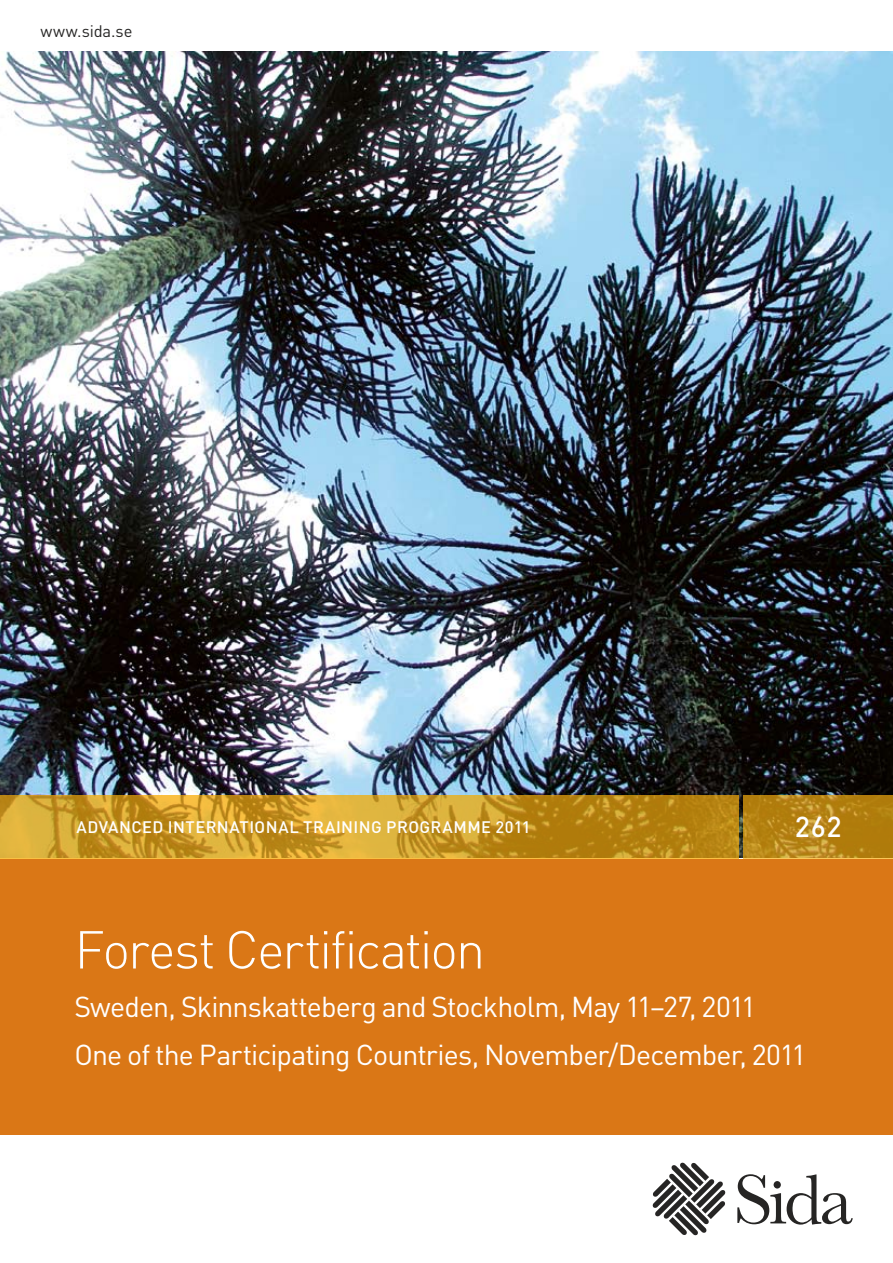
<style>
.page{position:relative;width:893px;height:1263px;background:#fff}
.page>*{position:absolute;margin:0;border:0;box-sizing:border-box;transform-origin:0 0}
.t1{font:300 52.5px "DIN Pro";letter-spacing:-.04em;color:#fff}
.t2{font:28.5px/48px "DIN Pro";letter-spacing:-.03em;color:#fff}
.t3{font:500 28.5px "DIN Pro";color:#fff}
.t4{font:500 16.5px "DIN Pro";letter-spacing:.03em;color:#fff}
.t5{font:16.5px "DIN Pro";letter-spacing:-.005em;color:#262524}
</style>
<div class="page">
<img style="left:0;top:51px;width:893px;height:806px">
<svg style="left:0;top:795px;width:738px;height:64px;background:#c89725"></svg>
<svg style="left:743px;top:795px;width:150px;height:64px;background:#b78517"></svg>
<div style="left:0;top:859px;width:893px;height:275px;background:#da7716"></div>
<svg style="left:653px;top:1163px;width:73px;height:72px"></svg>
<svg style="left:737px;top:1174px;width:116px;height:50px"></svg>
<p class="t5" style="left:40px;top:20px;width:94px">www.sida.se</p>
<p class="t4" style="left:76px;top:816px;width:456px">ADVANCED INTERNATIONAL TRAI NI NG PROGRAMME 2011</p>
<p class="t3" style="left:795px;top:807px;width:48px">262</p>
<h1 class="t1" style="left:74px;top:914px;width:412px">Forest Certification</h1>
<p class="t2" style="left:74px;top:981px;width:733px">Sweden, Skinnskatteberg and Stockholm, May 11–27, 2011<br>One of the Participating Countries, November/December, 2011</p>
</div>
